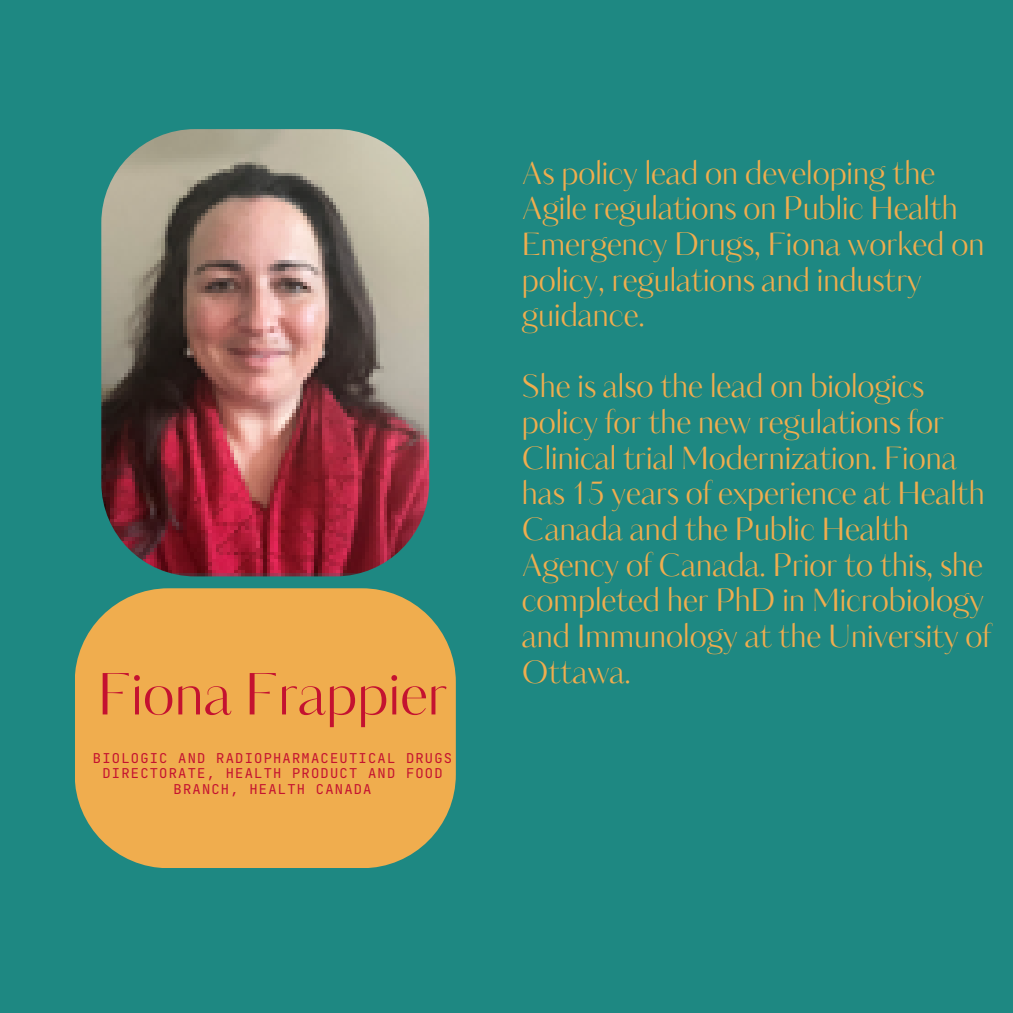
<style>
.page{position:relative;width:1013px;height:1013px;background:#fff}
.page>*{position:absolute;margin:0;border:0;box-sizing:border-box;transform-origin:0 0}
.t1{font:57.25px "Kudryashev Display Contrast Sans";color:#c41230}
.t2{font:31px/35.6px "Kudryashev Display Contrast Sans";color:#f0ad4e}
.t3{font:13.75px/15.8px "Jet Brains Mono";letter-spacing:.09em;color:#c41230;text-align:center}
</style>
<div class="page">
<div style="left:0;top:0;width:1012px;height:1012px;background:#1e8882"></div>
<img style="left:101px;top:129px;width:328px;height:447px;border-radius:94px">
<svg style="left:75px;top:588px;width:380px;height:279px;background:#e1aa51"></svg>
<p class="t1" style="left:97px;top:655px;width:351px">Fiona Frappier</p>
<h1 class="t3" style="left:93px;top:749px;width:361px">BIOLOGIC AND RADIOPHARMACEUTICAL DRUGS<br>DIRECTORATE, HEALTH PRODUCT AND FOOD<br>BRANCH, HEALTH CANADA</h1>
<p class="t2" style="left:522px;top:157px;width:464px">As policy lead on developing the<br>Agile regulations on Public Health<br>Emergency Drugs, Fiona worked on policy, regulations and industry guidance.</p>
<p class="t2" style="left:522px;top:371px;width:470px">She is also the lead on biologics policy for the new regulations for<br>Clinical trial Modernization. Fiona has 15 years of experience at Health<br>Canada and the Public Health<br>Agency of Canada. Prior to this, she completed her PhD in Microbiology and Immunology at the University of<br>Ottawa.</p>
</div>
